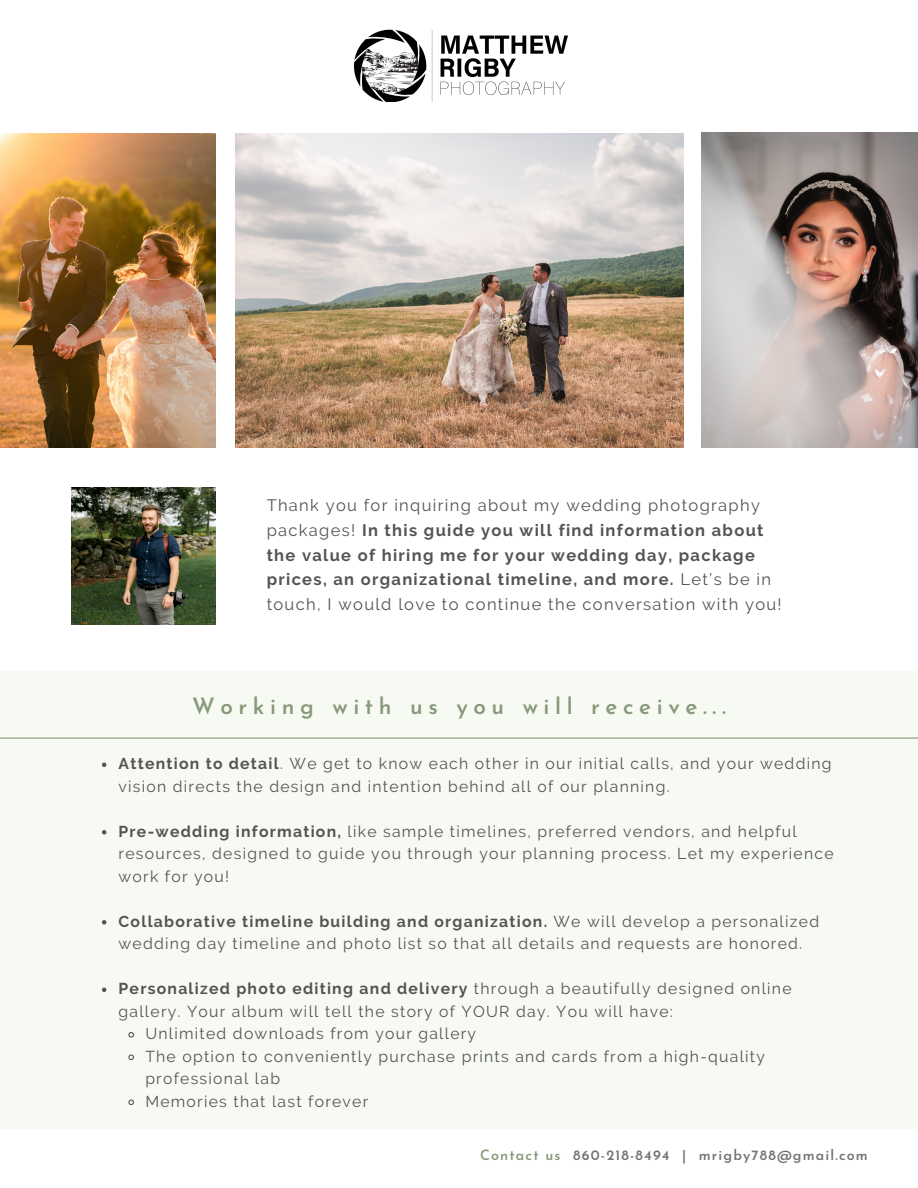
<style>
.page{position:relative;width:918px;height:1188px;background:#fff}
.page>*{position:absolute;margin:0;border:0;box-sizing:border-box;transform-origin:0 0}
.t1{font:600 22.5px "Josefin Sans";letter-spacing:.25em;color:#88997a}
.t2{font:700 16.5px/24.8px "Raleway";letter-spacing:.08em;color:#545454}
.t3{font:15.75px/22.5px "Raleway";letter-spacing:.08em;color:#545454}
.t4{font:600 14.25px "Josefin Sans";letter-spacing:.08em;color:#737373}
.s1{font-weight:400}
.s2{font-weight:700}
.s3{color:#88997a}
</style>
<div class="page">
<div style="left:0;top:672px;width:918px;height:457px;background:#f6faf3"></div>
<hr style="left:0;top:738px;width:918px;height:1px;background:#88997a">
<img style="left:72px;top:487px;width:144px;height:137px">
<img style="left:353px;top:30px;width:214px;height:72px">
<img style="left:702px;top:133px;width:216px;height:315px">
<img style="left:236px;top:134px;width:447px;height:314px">
<img style="left:0;top:134px;width:216px;height:314px">
<svg style="left:102px;top:763px;width:4px;height:4px"></svg>
<svg style="left:102px;top:830px;width:4px;height:5px"></svg>
<svg style="left:102px;top:920px;width:4px;height:5px"></svg>
<svg style="left:102px;top:988px;width:4px;height:4px"></svg>
<svg style="left:128px;top:1032px;width:6px;height:6px"></svg>
<svg style="left:128px;top:1054px;width:6px;height:7px"></svg>
<svg style="left:128px;top:1099px;width:6px;height:7px"></svg>
<p class="t2" style="left:267px;top:493px;width:517px"><span class="s1">Thank you for inquiring about my wedding photography packages!</span> In this guide you will find information about the value of hiring me for your wedding day, package prices, an organizational timeline, and more. <span class="s1">Let’s be in touch, I would love to continue the conversation with you!</span></p>
<h1 class="t1" style="left:192px;top:697px;width:535px">Working with us you will receive...</h1>
<p class="t3" style="left:119px;top:752px;width:715px"><span class="s2">Attention to detail</span>. We get to know each other in our initial calls, and your wedding vision directs the design and intention behind all of our planning.</p>
<p class="t3" style="left:119px;top:820px;width:717px"><span class="s2">Pre-wedding information,</span> like sample timelines, preferred vendors, and helpful resources, designed to guide you through your planning process. Let my experience work for you!</p>
<p class="t3" style="left:119px;top:910px;width:702px"><span class="s2">Collaborative timeline building and organization.</span> We will develop a personalized wedding day timeline and photo list so that all details and requests are honored.</p>
<p class="t3" style="left:119px;top:977px;width:675px"><span class="s2">Personalized photo editing and delivery</span> through a beautifully designed online gallery. Your album will tell the story of YOUR day. You will have:</p>
<p class="t3" style="left:145px;top:1022px;width:332px">Unlimited downloads from your gallery</p>
<p class="t3" style="left:145px;top:1045px;width:621px">The option to conveniently purchase prints and cards from a high-quality professional lab</p>
<p class="t3" style="left:145px;top:1090px;width:224px">Memories that last forever</p>
<h2 class="t4" style="left:480px;top:1149px;width:389px"><span class="s3">Contact us</span> 860-218-8494 | mrigby788@gmail.com</h2>
</div>
